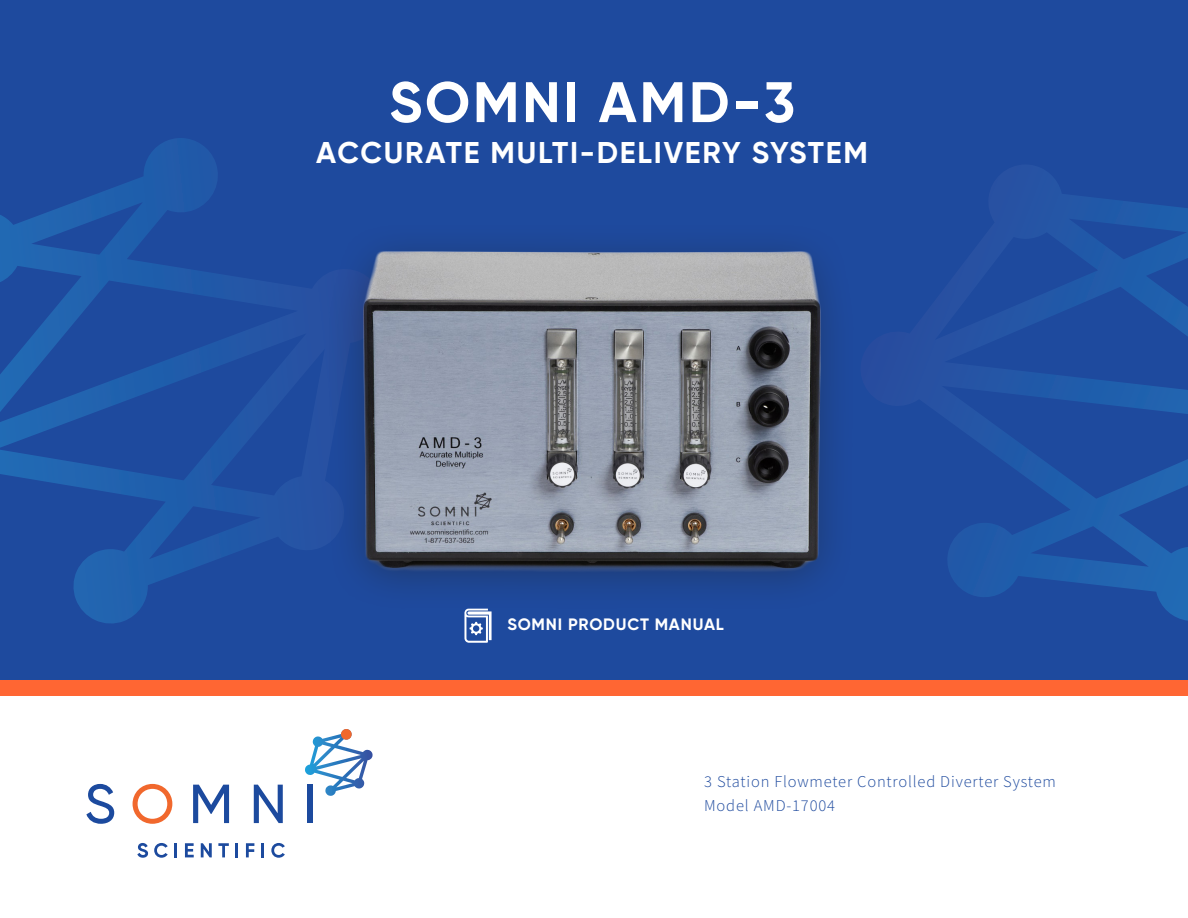
<style>
.page{position:relative;width:1188px;height:918px;background:#fff}
.page>*{position:absolute;margin:0;border:0;box-sizing:border-box;transform-origin:0 0}
.t1{font:700 57px "Gilroy";letter-spacing:.05em;color:#fff}
.t2{font:700 30px "Gilroy";letter-spacing:.06em;color:#fff}
.t3{font:300 16.5px "Source Sans Pro";letter-spacing:.05em;color:#1e4a9e}
.t4{font:700 16.5px "Gilroy";letter-spacing:.05em;color:#fff}
</style>
<div class="page">
<div style="left:0;top:0;width:1188px;height:680px;background:#1e4a9e"></div>
<svg style="left:0;top:138px;width:294px;height:486px"></svg>
<svg style="left:948px;top:178px;width:240px;height:443px"></svg>
<img style="left:349px;top:245px;width:484px;height:364px">
<svg style="left:305px;top:729px;width:68px;height:67px"></svg>
<svg style="left:86px;top:784px;width:28px;height:40px"></svg>
<svg style="left:133px;top:784px;width:39px;height:40px"></svg>
<svg style="left:193px;top:785px;width:36px;height:38px"></svg>
<svg style="left:254px;top:785px;width:29px;height:38px"></svg>
<div style="left:308px;top:785px;width:5px;height:38px;background:#1c4a9e"></div>
<svg style="left:137px;top:843px;width:11px;height:15px"></svg>
<svg style="left:154px;top:843px;width:14px;height:15px"></svg>
<hr style="left:174px;top:843px;width:3px;height:14px;background:#1c4a9e">
<svg style="left:185px;top:843px;width:9px;height:14px"></svg>
<svg style="left:201px;top:843px;width:11px;height:14px"></svg>
<svg style="left:218px;top:843px;width:11px;height:14px"></svg>
<hr style="left:235px;top:843px;width:3px;height:14px;background:#1c4a9e">
<svg style="left:246px;top:843px;width:8px;height:14px"></svg>
<svg style="left:262px;top:843px;width:2px;height:14px"></svg>
<svg style="left:271px;top:843px;width:14px;height:15px"></svg>
<div style="left:341px;top:729px;width:11px;height:11px;background:#f1682d;border-radius:50%"></div>
<div style="left:0;top:680px;width:1188px;height:16px;background:#f63"></div>
<svg style="left:464px;top:609px;width:28px;height:34px"></svg>
<p class="t1" style="left:389px;top:67px;width:407px">SOMNI AMD-3</p>
<p class="t2" style="left:316px;top:134px;width:553px">ACCURATE MULTI-DELIVERY SYSTEM</p>
<p class="t4" style="left:507px;top:614px;width:218px">SOMNI PRODUCT MANUAL</p>
<p class="t3" style="left:704px;top:771px;width:353px">3 Station Flowmeter Controlled Diverter System</p>
<p class="t3" style="left:704px;top:795px;width:132px">Model AMD-17004</p>
</div>
